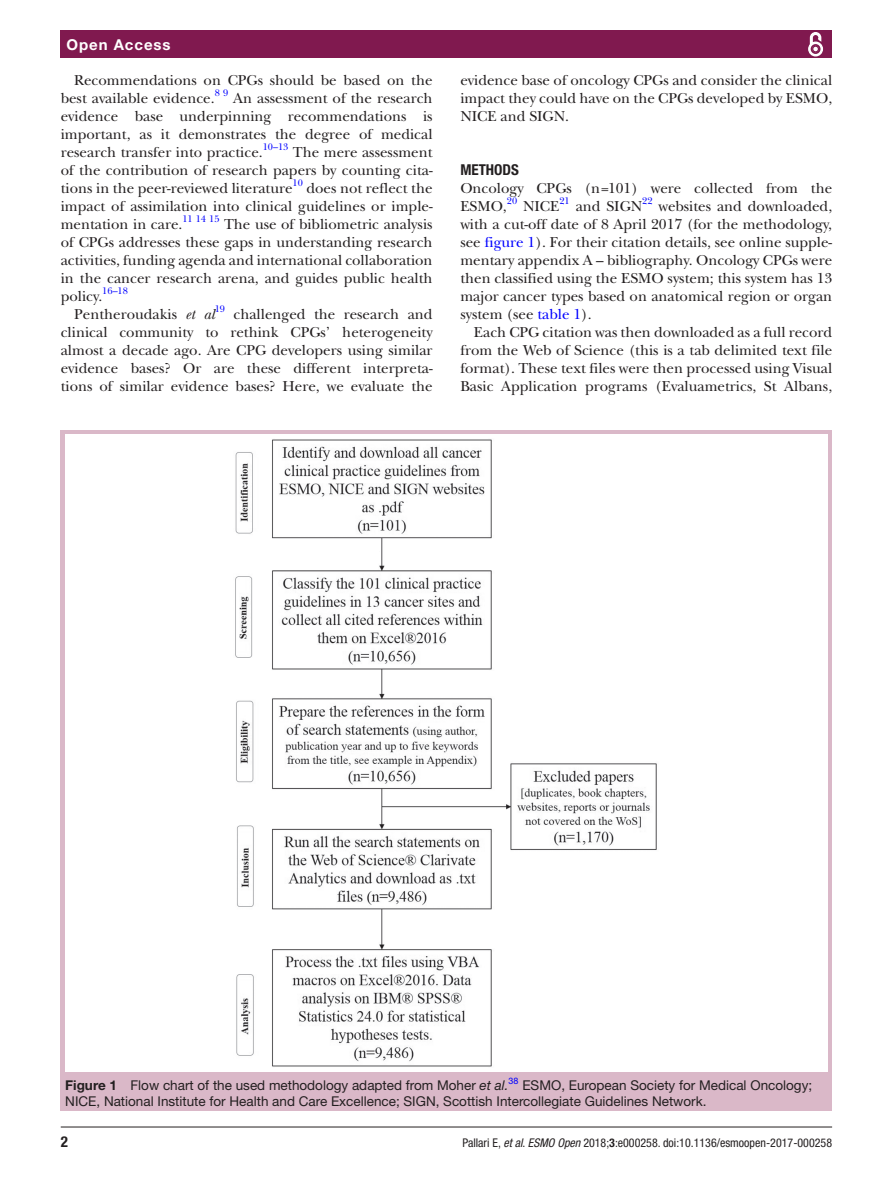
<style>
.page{position:relative;width:893px;height:1191px;background:#fff}
.page>*{position:absolute;margin:0;border:0;box-sizing:border-box;transform-origin:0 0}
.t1{font:15px/18px "New Baskerville";color:#231f20;text-align:justify}
.t2{font:700 15px "Helvetica Neue LT Std";letter-spacing:.065em;color:#fff}
.t3{font:700 condensed 15px "Helvetica Neue LT Std";color:#231f20}
.t4{font:13.5px/16.5px "Helvetica Neue LT Std";color:#231f20}
.t5{font:condensed 12px "Helvetica Neue LT Std";color:#231f20}
.t6{font:9.9px "New Baskerville";color:#00f}
.s1{font-style:italic}
.s2{color:#00f}
.s3{font-weight:700}
</style>
<div class="page">
<div style="left:61px;top:31px;width:771px;height:27px;background:#80194f"></div>
<svg style="left:808px;top:32px;width:15px;height:25px"></svg>
<div style="left:812px;top:45px;width:7px;height:8px;border:1px solid #80194f;border-radius:50%"></div>
<hr style="left:61px;top:1126px;width:771px;height:1px;background:#231f20">
<div style="left:61px;top:430px;width:771px;height:680px;background:#dab8c8"></div>
<div style="left:65px;top:434px;width:762px;height:637px;background:#fff"></div>
<img style="left:235px;top:439px;width:422px;height:628px">
<p class="t2" style="left:66px;top:35px;width:106px">Open Access</p>
<p class="t1" style="left:61px;top:71px;width:373px;text-indent:14px">Recommendations on CPGs should be based on the best available evidence.</p>
<p class="t6" style="left:215px;top:87px;width:15px">8 9</p>
<p class="t1" style="left:61px;top:89px;width:373px;text-indent:173px">An assessment of the research evidence base underpinning recommendations is important, as it demonstrates the degree of medical research transfer into practice.</p>
<p class="t6" style="left:263px;top:141px;width:27px">10–13</p>
<p class="t1" style="left:61px;top:143px;width:373px;text-indent:232px">The mere assessment of the contribution of research papers by counting cita&shy;tions in the peer-reviewed literature</p>
<p class="t6" style="left:293px;top:177px;width:12px">10</p>
<p class="t1" style="left:61px;top:179px;width:373px;text-indent:246px">does not reflect the impact of assimilation into clinical guidelines or imple&shy;mentation in care.</p>
<p class="t6" style="left:182px;top:213px;width:39px">11 14 15</p>
<p class="t1" style="left:61px;top:215px;width:373px;text-indent:163px">The use of bibliometric analysis of CPGs addresses these gaps in understanding research activities, funding agenda and international collaboration in the cancer research arena, and guides public health policy.</p>
<p class="t6" style="left:102px;top:285px;width:27px">16–18</p>
<p class="t1" style="left:74px;top:305px;width:142px">Pentheroudakis <span class="s1">et al</span></p>
<p class="t6" style="left:215px;top:303px;width:12px">19</p>
<p class="t1" style="left:61px;top:305px;width:373px;text-indent:173px">challenged the research and clinical community to rethink CPGs’ heterogeneity almost a decade ago. Are CPG developers using similar evidence bases? Or are these different interpreta&shy;tions of similar evidence bases? Here, we evaluate the</p>
<p class="t1" style="left:460px;top:71px;width:373px">evidence base of oncology CPGs and consider the clinical impact they could have on the CPGs developed by ESMO, NICE and SIGN.</p>
<p class="t3" style="left:460px;top:160px;width:60px">METHODS</p>
<p class="t1" style="left:460px;top:179px;width:373px">Oncology CPGs (n<span class="s1">=</span>101) were collected from the<br>ESMO,</p>
<p class="t6" style="left:507px;top:195px;width:12px">20</p>
<p class="t1" style="left:523px;top:197px;width:38px">NICE</p>
<p class="t6" style="left:559px;top:195px;width:12px">21</p>
<p class="t1" style="left:576px;top:197px;width:68px">and SIGN</p>
<p class="t6" style="left:642px;top:195px;width:12px">22</p>
<p class="t1" style="left:460px;top:197px;width:373px;text-indent:198px">websites and downloaded, with a cut-off date of 8 April 2017 (for the methodology, see <span class="s2">figure 1</span>). For their citation details, see online supple&shy;mentary appendix A – bibliography. Oncology CPGs were then classified using the ESMO system; this system has 13 major cancer types based on anatomical region or organ system (see <span class="s2">table 1</span>).</p>
<p class="t1" style="left:460px;top:323px;width:373px;text-indent:14px">Each CPG citation was then downloaded as a full record from the Web of Science (this is a tab delimited text file format). These text files were then processed using Visual Basic Application programs (Evaluametrics, St Albans,</p>
<p class="t4" style="left:65px;top:1076px;width:748px"><span class="s3">Figure 1</span> Flow chart of the used methodology adapted from Moher <span class="s1">et al.</span><sup>38</sup> ESMO, European Society for Medical Oncology;<br>NICE, National Institute for Health and Care Excellence; SIGN, Scottish Intercollegiate Guidelines Network.</p>
<p class="t3" style="left:61px;top:1132px;width:9px">2</p>
<p class="t5" style="left:462px;top:1135px;width:371px">Pallari E, <span class="s1">et al</span>. <span class="s1">ESMO Open</span> 2018;<span class="s3">3</span>:e000258. doi:10.1136/esmoopen-2017-000258</p>
</div>
